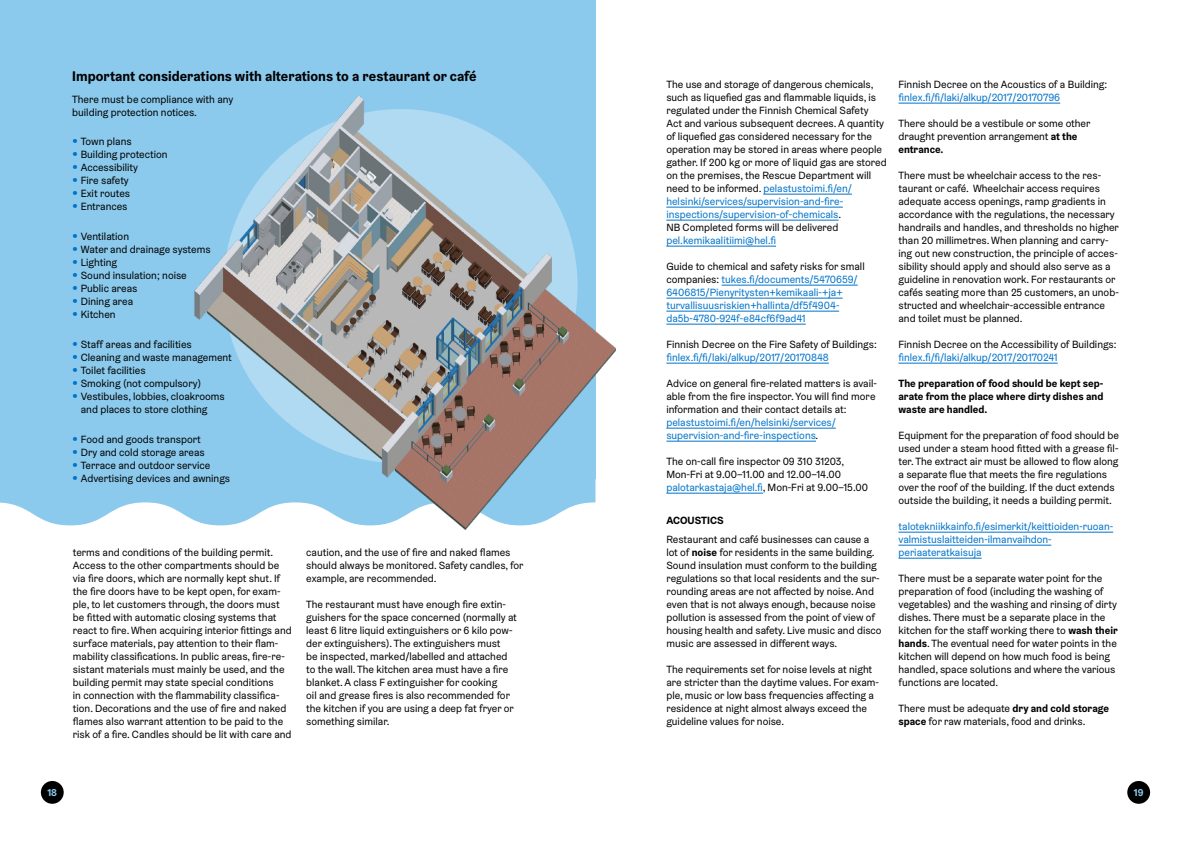
<style>
.page{position:relative;width:1191px;height:842px;background:#fff}
.page>*{position:absolute;margin:0;border:0;box-sizing:border-box;transform-origin:0 0}
.Leipis{font:700 14px "Helsinki Grotesk";color:#000}
.Leipis-2{font:10.5px/13px "Helsinki Grotesk";color:#000}
.Leipis-3{font:10.5px/13px "Helsinki Grotesk";color:#0073ca}
.Leipis-4{font:700 10.5px/13px "Helsinki Grotesk";color:#000;text-align:justify}
.väliotsikko{font:700 10.5px "Helsinki Grotesk";color:#000}
.t1{font:700 10px "Helsinki Grotesk";color:#8bcaed}
.s1{font-weight:700;font-size:17px;color:#0073ca}
.s2{color:#0073ca}
.s3{color:#000}
.s4{font-weight:700}
</style>
<div class="page">
<svg style="left:0;top:479px;width:165px;height:46px;fill:#8bcaed"></svg>
<div style="left:0;top:0;width:595px;height:479px;background:#8bcaed"></div>
<img style="left:165px;top:79px;width:451px;height:451px">
<div style="left:41px;top:781px;width:23px;height:23px;background:#000;border-radius:50%"></div>
<div style="left:1127px;top:781px;width:23px;height:23px;background:#000;border-radius:50%"></div>
<hr style="left:763px;top:194px;width:89px;height:1px;background:#0073ca">
<hr style="left:666px;top:207px;width:177px;height:1px;background:#0073ca">
<hr style="left:666px;top:220px;width:172px;height:1px;background:#0073ca">
<hr style="left:666px;top:246px;width:110px;height:1px;background:#0073ca">
<hr style="left:721px;top:285px;width:136px;height:1px;background:#0073ca">
<hr style="left:666px;top:298px;width:176px;height:1px;background:#0073ca">
<hr style="left:666px;top:311px;width:173px;height:1px;background:#0073ca">
<hr style="left:666px;top:324px;width:139px;height:1px;background:#0073ca">
<hr style="left:666px;top:363px;width:163px;height:1px;background:#0073ca">
<hr style="left:666px;top:428px;width:169px;height:1px;background:#0073ca">
<hr style="left:666px;top:441px;width:150px;height:1px;background:#0073ca">
<hr style="left:666px;top:493px;width:97px;height:1px;background:#0073ca">
<hr style="left:898px;top:103px;width:162px;height:1px;background:#0073ca">
<hr style="left:898px;top:363px;width:159px;height:1px;background:#0073ca">
<hr style="left:898px;top:532px;width:215px;height:1px;background:#0073ca">
<hr style="left:898px;top:545px;width:153px;height:1px;background:#0073ca">
<hr style="left:898px;top:558px;width:83px;height:1px;background:#0073ca">
<p class="Leipis" style="left:72px;top:67px;width:406px">Important considerations with alterations to a restaurant or café</p>
<p class="Leipis-2" style="left:72px;top:93px;width:163px">There must be compliance with any building protection notices.</p>
<p class="Leipis-2" style="left:72px;top:135px;width:61px"><span class="s1">•</span> Town plans</p>
<p class="Leipis-2" style="left:72px;top:148px;width:97px"><span class="s1">•</span> Building protection</p>
<p class="Leipis-2" style="left:72px;top:161px;width:67px"><span class="s1">•</span> Accessibility</p>
<p class="Leipis-2" style="left:72px;top:174px;width:58px"><span class="s1">•</span> Fire safety</p>
<p class="Leipis-2" style="left:72px;top:187px;width:59px"><span class="s1">•</span> Exit routes</p>
<p class="Leipis-2" style="left:72px;top:200px;width:57px"><span class="s1">•</span> Entrances</p>
<p class="Leipis-2" style="left:72px;top:230px;width:58px"><span class="s1">•</span> Ventilation</p>
<p class="Leipis-2" style="left:72px;top:243px;width:140px"><span class="s1">•</span> Water and drainage systems</p>
<p class="Leipis-2" style="left:72px;top:256px;width:46px"><span class="s1">•</span> Lighting</p>
<p class="Leipis-2" style="left:72px;top:269px;width:116px"><span class="s1">•</span> Sound insulation; noise</p>
<p class="Leipis-2" style="left:72px;top:282px;width:67px"><span class="s1">•</span> Public areas</p>
<p class="Leipis-2" style="left:72px;top:295px;width:62px"><span class="s1">•</span> Dining area</p>
<p class="Leipis-2" style="left:72px;top:308px;width:45px"><span class="s1">•</span> Kitchen</p>
<p class="Leipis-2" style="left:72px;top:338px;width:121px"><span class="s1">•</span> Staff areas and facilities</p>
<p class="Leipis-2" style="left:72px;top:351px;width:161px"><span class="s1">•</span> Cleaning and waste management</p>
<p class="Leipis-2" style="left:72px;top:364px;width:75px"><span class="s1">•</span> Toilet facilities</p>
<p class="Leipis-2" style="left:72px;top:377px;width:130px"><span class="s1">•</span> Smoking (not compulsory)</p>
<p class="Leipis-2" style="left:81px;top:390px;width:146px;text-indent:-9px"><span class="s1">•</span> Vestibules, lobbies, cloakrooms and places to store clothing</p>
<p class="Leipis-2" style="left:72px;top:433px;width:130px"><span class="s1">•</span> Food and goods transport</p>
<p class="Leipis-2" style="left:72px;top:446px;width:134px"><span class="s1">•</span> Dry and cold storage areas</p>
<p class="Leipis-2" style="left:72px;top:459px;width:139px"><span class="s1">•</span> Terrace and outdoor service</p>
<p class="Leipis-2" style="left:72px;top:472px;width:159px"><span class="s1">•</span> Advertising devices and awnings</p>
<p class="Leipis-2" style="left:73px;top:546px;width:220px">terms and conditions of the building permit.<br>Access to the other compartments should be via fire doors, which are normally kept shut. If the fire doors have to be kept open, for exam&shy;ple, to let customers through, the doors must be fitted with automatic closing systems that react to fire. When acquiring interior fittings and surface materials, pay attention to their flam&shy;mability classifications. In public areas, fire-re&shy;sistant materials must mainly be used, and the building permit may state special conditions<br>in connection with the flammability classifica&shy;tion. Decorations and the use of fire and naked flames also warrant attention to be paid to the risk of a fire. Candles should be lit with care and</p>
<p class="Leipis-2" style="left:306px;top:546px;width:219px">caution, and the use of fire and naked flames should always be monitored. Safety candles, for example, are recommended.</p>
<p class="Leipis-2" style="left:306px;top:598px;width:212px">The restaurant must have enough fire extin&shy;guishers for the space concerned (normally at least 6 litre liquid extinguishers or 6 kilo pow&shy;der extinguishers). The extinguishers must<br>be inspected, marked/labelled and attached to the wall. The kitchen area must have a fire blanket. A class F extinguisher for cooking<br>oil and grease fires is also recommended for the kitchen if you are using a deep fat fryer or something similar.</p>
<p class="Leipis-2" style="left:666px;top:78px;width:222px">The use and storage of dangerous chemicals, such as liquefied gas and flammable liquids, is regulated under the Finnish Chemical Safety<br>Act and various subsequent decrees. A quantity of liquefied gas considered necessary for the operation may be stored in areas where people gather. If 200 kg or more of liquid gas are stored on the premises, the Rescue Department will need to be informed. <span class="s2">pelastustoimi.fi/en/ helsinki/services/supervision-and-fire&shy;inspections/supervision-of-chemicals</span>.<br>NB Completed forms will be delivered <span class="s2">pel.kemikaalitiimi@hel.fi</span></p>
<p class="Leipis-3" style="left:666px;top:260px;width:200px"><span class="s3">Guide to chemical and safety risks for small companies:</span> tukes.fi/documents/5470659/ 6406815/Pienyritysten+kemikaali-+ja+ turvallisuusriskien+hallinta/df5f4904- da5b-4780-924f-e84cf6f9ad41</p>
<p class="Leipis-2" style="left:666px;top:338px;width:212px">Finnish Decree on the Fire Safety of Buildings: <span class="s2">finlex.fi/fi/laki/alkup/2017/20170848</span></p>
<p class="Leipis-2" style="left:666px;top:377px;width:212px">Advice on general fire-related matters is avail&shy;able from the fire inspector. You will find more information and their contact details at: <span class="s2">pelastustoimi.fi/en/helsinki/services/ supervision-and-fire-inspections</span>.</p>
<p class="Leipis-2" style="left:666px;top:455px;width:203px">The on-call fire inspector 09 310 31203,<br>Mon-Fri at 9.00–11.00 and 12.00–14.00 <span class="s2">palotarkastaja@hel.fi</span>, Mon-Fri at 9.00–15.00</p>
<p class="väliotsikko" style="left:666px;top:514px;width:59px">ACOUSTICS</p>
<p class="Leipis-2" style="left:666px;top:533px;width:217px">Restaurant and café businesses can cause a lot of <span class="s4">noise</span> for residents in the same building.<br>Sound insulation must conform to the building regulations so that local residents and the sur&shy;rounding areas are not affected by noise. And even that is not always enough, because noise pollution is assessed from the point of view of housing health and safety. Live music and disco music are assessed in different ways.</p>
<p class="Leipis-2" style="left:666px;top:663px;width:214px">The requirements set for noise levels at night are stricter than the daytime values. For exam&shy;ple, music or low bass frequencies affecting a residence at night almost always exceed the guideline values for noise.</p>
<p class="Leipis-2" style="left:898px;top:78px;width:210px">Finnish Decree on the Acoustics of a Building: <span class="s2">finlex.fi/fi/laki/alkup/2017/20170796</span></p>
<p class="Leipis-2" style="left:898px;top:117px;width:193px">There should be a vestibule or some other draught prevention arrangement <span class="s4">at the entrance.</span></p>
<p class="Leipis-2" style="left:898px;top:169px;width:222px">There must be wheelchair access to the res&shy;taurant or café. Wheelchair access requires adequate access openings, ramp gradients in accordance with the regulations, the necessary handrails and handles, and thresholds no higher than 20 millimetres. When planning and carry&shy;ing out new construction, the principle of acces&shy;sibility should apply and should also serve as a guideline in renovation work. For restaurants or cafés seating more than 25 customers, an unob&shy;structed and wheelchair-accessible entrance and toilet must be planned.</p>
<p class="Leipis-2" style="left:898px;top:338px;width:220px">Finnish Decree on the Accessibility of Buildings: <span class="s2">finlex.fi/fi/laki/alkup/2017/20170241</span></p>
<p class="Leipis-4" style="left:898px;top:377px;width:206px">The preparation of food should be kept sep&shy;arate from the place where dirty dishes and waste are handled.</p>
<p class="Leipis-2" style="left:898px;top:429px;width:222px">Equipment for the preparation of food should be used under a steam hood fitted with a grease fil&shy;ter. The extract air must be allowed to flow along a separate flue that meets the fire regulations over the roof of the building. If the duct extends outside the building, it needs a building permit.</p>
<p class="Leipis-3" style="left:898px;top:520px;width:216px">talotekniikkainfo.fi/esimerkit/keittioiden-ruoan&shy;valmistuslaitteiden-ilmanvaihdon&shy;periaateratkaisuja</p>
<p class="Leipis-2" style="left:898px;top:572px;width:221px">There must be a separate water point for the preparation of food (including the washing of vegetables) and the washing and rinsing of dirty dishes. There must be a separate place in the kitchen for the staff working there to <span class="s4">wash their hands</span>. The eventual need for water points in the kitchen will depend on how much food is being handled, space solutions and where the various functions are located.</p>
<p class="Leipis-2" style="left:898px;top:702px;width:212px">There must be adequate <span class="s4">dry and cold storage space</span> for raw materials, food and drinks.</p>
<p class="t1" style="left:47px;top:786px;width:11px">18</p>
<p class="t1" style="left:1133px;top:786px;width:11px">19</p>
</div>
